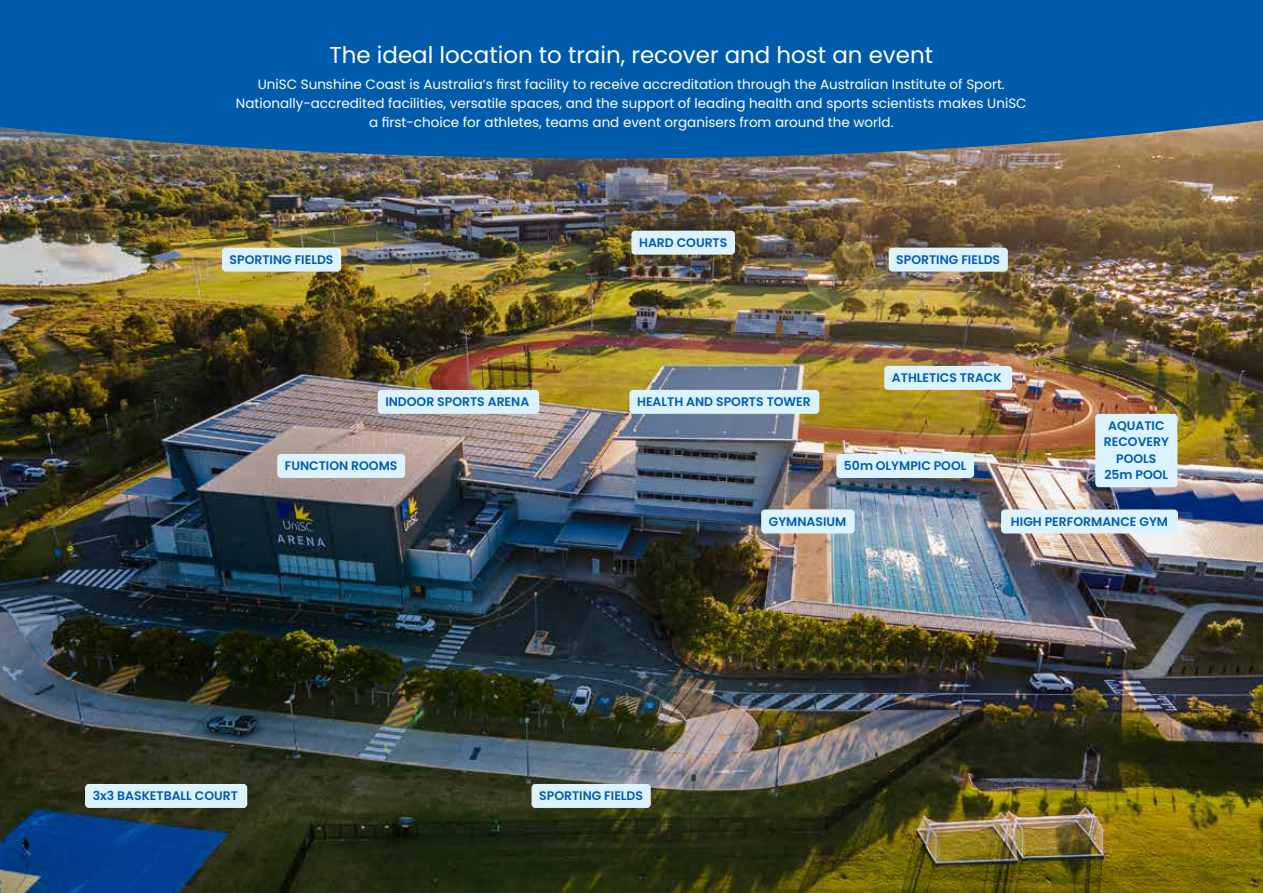
<style>
.page{position:relative;width:1263px;height:893px;background:#fff}
.page>*{position:absolute;margin:0;border:0;box-sizing:border-box;transform-origin:0 0}
.t1{font:22.95px "Poppins";color:#fff}
.t2{font:13.5px/18.9px "Poppins";color:#fff;text-align:center}
.t3{font:600 12.45px/16.2px "Poppins";color:#005cab;text-align:center}
</style>
<div class="page">
<img style="left:0;top:159px;width:1263px;height:734px">
<svg style="left:0;top:0;width:1263px;height:159px;background:#0b5ea5"></svg>
<div style="left:631px;top:231px;width:104px;height:24px;background:#dcf2fd;border-radius:4px"></div>
<div style="left:884px;top:366px;width:128px;height:24px;background:#dcf2fd;border-radius:4px"></div>
<div style="left:378px;top:390px;width:161px;height:24px;background:#dcf2fd;border-radius:4px"></div>
<div style="left:277px;top:454px;width:128px;height:24px;background:#dcf2fd;border-radius:4px"></div>
<div style="left:222px;top:248px;width:119px;height:24px;background:#dcf2fd;border-radius:4px"></div>
<div style="left:531px;top:784px;width:120px;height:24px;background:#dcf2fd;border-radius:4px"></div>
<div style="left:889px;top:248px;width:119px;height:24px;background:#dcf2fd;border-radius:4px"></div>
<div style="left:629px;top:390px;width:190px;height:24px;background:#dcf2fd;border-radius:4px"></div>
<div style="left:85px;top:784px;width:162px;height:24px;background:#dcf2fd;border-radius:4px"></div>
<div style="left:761px;top:509px;width:94px;height:24px;background:#dcf2fd;border-radius:4px"></div>
<div style="left:836px;top:454px;width:138px;height:24px;background:#dcf2fd;border-radius:4px"></div>
<div style="left:1001px;top:509px;width:177px;height:24px;background:#dcf2fd;border-radius:4px"></div>
<div style="left:1095px;top:414px;width:82px;height:73px;background:#dcf2fd;border-radius:4px"></div>
<h1 class="t1" style="left:329px;top:41px;width:605px">The ideal location to train, recover and host an event</h1>
<p class="t2" style="left:236px;top:75px;width:792px">UniSC Sunshine Coast is Australia’s first facility to receive accreditation through the Australian Institute of Sport.<br>Nationally-accredited facilities, versatile spaces, and the support of leading health and sports scientists makes UniSC a first-choice for athletes, teams and event organisers from around the world.</p>
<p class="t3" style="left:639px;top:235px;width:90px">HARD COURTS</p>
<p class="t3" style="left:230px;top:252px;width:105px">SPORTING FIELDS</p>
<p class="t3" style="left:896px;top:252px;width:105px">SPORTING FIELDS</p>
<p class="t3" style="left:892px;top:370px;width:111px">ATHLETICS TRACK</p>
<p class="t3" style="left:385px;top:394px;width:145px">INDOOR SPORTS ARENA</p>
<p class="t3" style="left:637px;top:394px;width:175px">HEALTH AND SPORTS TOWER</p>
<p class="t3" style="left:285px;top:458px;width:114px">FUNCTION ROOMS</p>
<p class="t3" style="left:844px;top:458px;width:124px">50m OLYMPIC POOL</p>
<p class="t3" style="left:1104px;top:418px;width:67px">AQUATIC<br>RECOVERY<br>POOLS<br>25m POOL</p>
<p class="t3" style="left:769px;top:513px;width:79px">GYMNASIUM</p>
<p class="t3" style="left:1011px;top:513px;width:159px">HIGH PERFORMANCE GYM</p>
<p class="t3" style="left:93px;top:788px;width:147px">3x3 BASKETBALL COURT</p>
<p class="t3" style="left:539px;top:788px;width:105px">SPORTING FIELDS</p>
</div>
